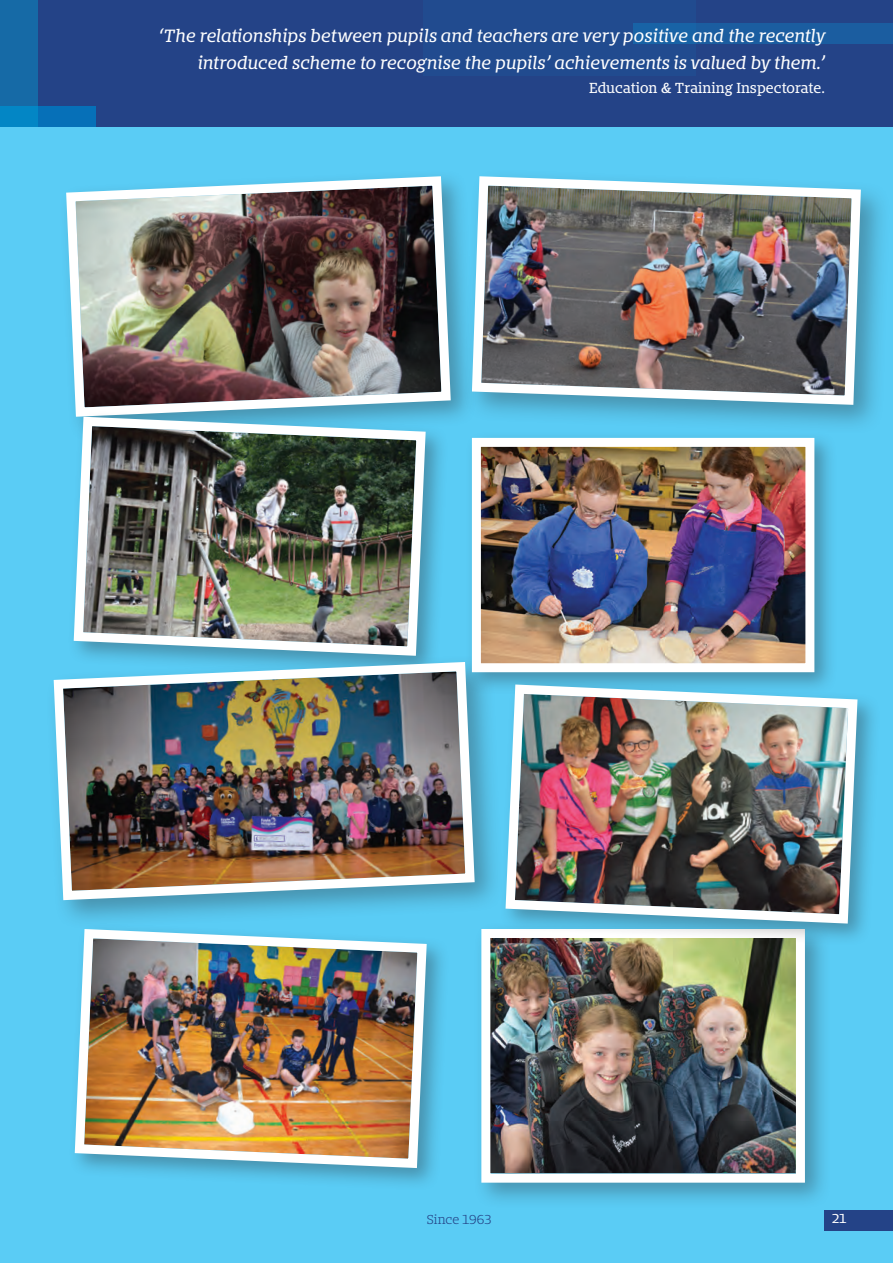
<style>
.page{position:relative;width:893px;height:1263px;background:#fff}
.page>*{position:absolute;margin:0;border:0;box-sizing:border-box;transform-origin:0 0}
.Main_Headings{font:italic 16.5px/27px "Bommer Slab";letter-spacing:-.005em;color:#fff;text-align:right}
.Main_Headings-2{font:13.5px "Bommer Slab";letter-spacing:-.005em;color:#fff}
.t1{font:300 12px "Bommer Slab";color:#244387}
.t2{font:12px "Bommer Slab";color:#fff}
</style>
<div class="page">
<div style="left:0;top:0;width:893px;height:127px;background:#244387"></div>
<div style="left:0;top:106px;width:96px;height:21px;background:#0670b8"></div>
<svg style="left:0;top:0;width:38px;height:127px;background:#126eab"></svg>
<div style="left:633px;top:23px;width:260px;height:21px;background:#1b5da0"></div>
<div style="left:0;top:128px;width:893px;height:1135px;background:#5accf5"></div>
<div style="left:825px;top:1210px;width:68px;height:20px;background:#244387"></div>
<div style="left:59px;top:169px;width:418px;height:274px;background:#231f20;opacity:.34"></div>
<img style="left:61px;top:172px;width:394px;height:249px">
<div style="left:474px;top:921px;width:358px;height:288px;background:#231f20;opacity:.34"></div>
<img style="left:477px;top:929px;width:332px;height:258px">
<div style="left:67px;top:410px;width:382px;height:269px;background:#231f20;opacity:.34"></div>
<img style="left:69px;top:412px;width:361px;height:242px">
<div style="left:46px;top:654px;width:458px;height:275px;background:#231f20;opacity:.34"></div>
<img style="left:49px;top:657px;width:430px;height:248px">
<div style="left:465px;top:431px;width:373px;height:264px;background:#231f20;opacity:.34"></div>
<img style="left:467px;top:435px;width:352px;height:242px">
<div style="left:68px;top:922px;width:382px;height:269px;background:#231f20;opacity:.34"></div>
<img style="left:70px;top:924px;width:361px;height:249px">
<div style="left:464px;top:168px;width:427px;height:267px;background:#231f20;opacity:.34"></div>
<img style="left:467px;top:172px;width:398px;height:237px">
<div style="left:499px;top:678px;width:381px;height:268px;background:#231f20;opacity:.34"></div>
<img style="left:501px;top:680px;width:361px;height:248px">
<p class="Main_Headings" style="left:159px;top:22px;width:668px">‘The relationships between pupils and teachers are very positive and the recently introduced scheme to recognise the pupils’ achievements is valued by them.’</p>
<p class="Main_Headings-2" style="left:589px;top:78px;width:237px">Education &amp; Training Inspectorate.</p>
<p class="t1" style="left:427px;top:1210px;width:66px">Since 1963</p>
<p class="t2" style="left:832px;top:1210px;width:16px">21</p>
</div>
